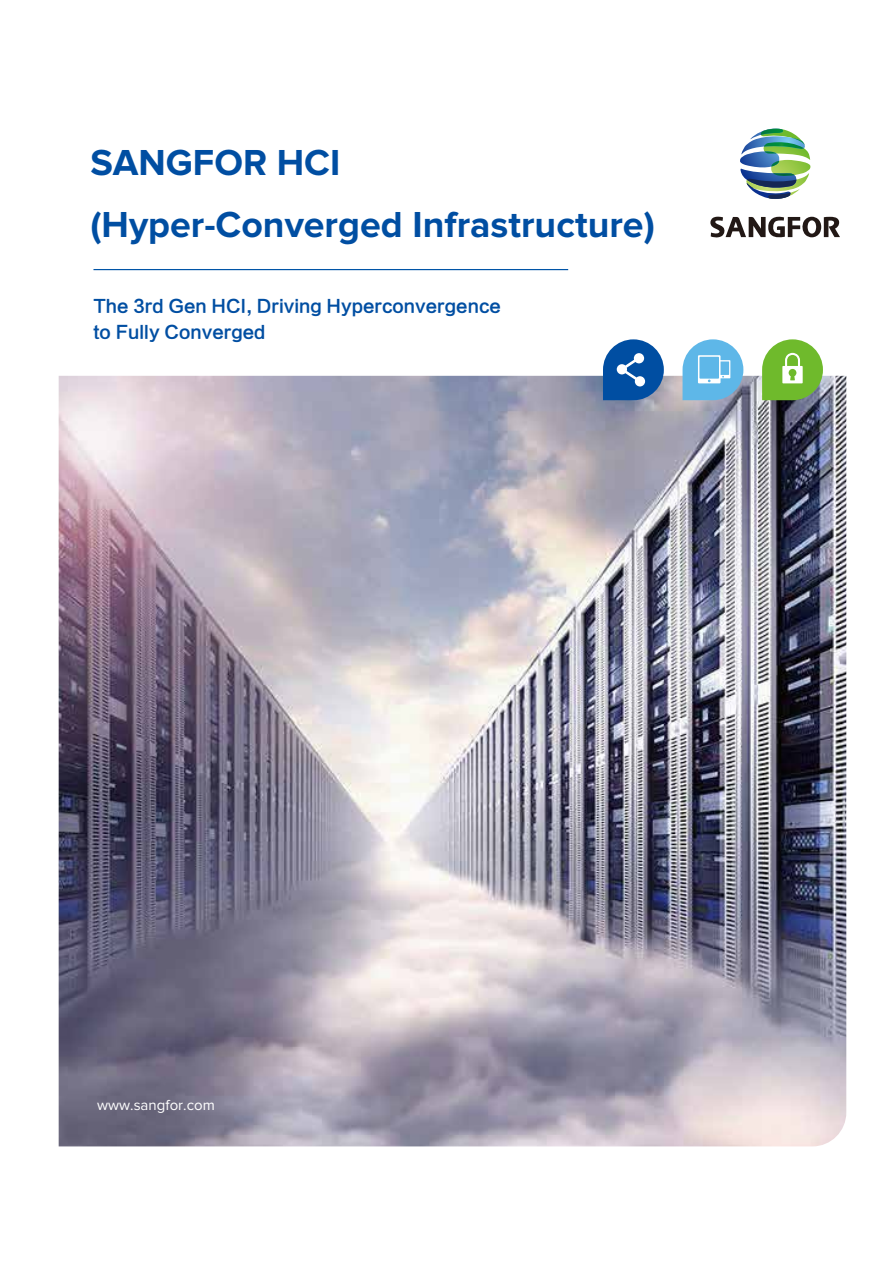
<style>
.page{position:relative;width:893px;height:1263px;background:#fff}
.page>*{position:absolute;margin:0;border:0;box-sizing:border-box;transform-origin:0 0}
.t1{font:700 37.5px/61.9px "Proxima Nova";color:#004ea2}
.t2{font:17.25px/25.5px "FZLTCHJW GB1 0";color:#004ea2}
.t3{font:15px "Proxima Nova";color:#fff}
</style>
<div class="page">
<img style="left:740px;top:129px;width:71px;height:70px">
<svg style="left:710px;top:216px;width:130px;height:22px"></svg>
<hr style="left:93px;top:269px;width:475px;height:1px;background:#0054a7">
<img style="left:59px;top:376px;width:787px;height:770px">
<svg style="left:603px;top:339px;width:61px;height:61px"></svg>
<svg style="left:682px;top:339px;width:61px;height:61px;background:#7ec1e7"></svg>
<svg style="left:762px;top:339px;width:61px;height:61px"></svg>
<h1 class="t1" style="left:90px;top:133px;width:566px">SANGFOR HCI (Hyper-Converged Infrastructure)</h1>
<p class="t2" style="left:93px;top:294px;width:409px">The 3rd Gen HCI, Driving Hyperconvergence to Fully Converged</p>
<p class="t3" style="left:97px;top:1098px;width:119px">www.sangfor.com</p>
</div>
